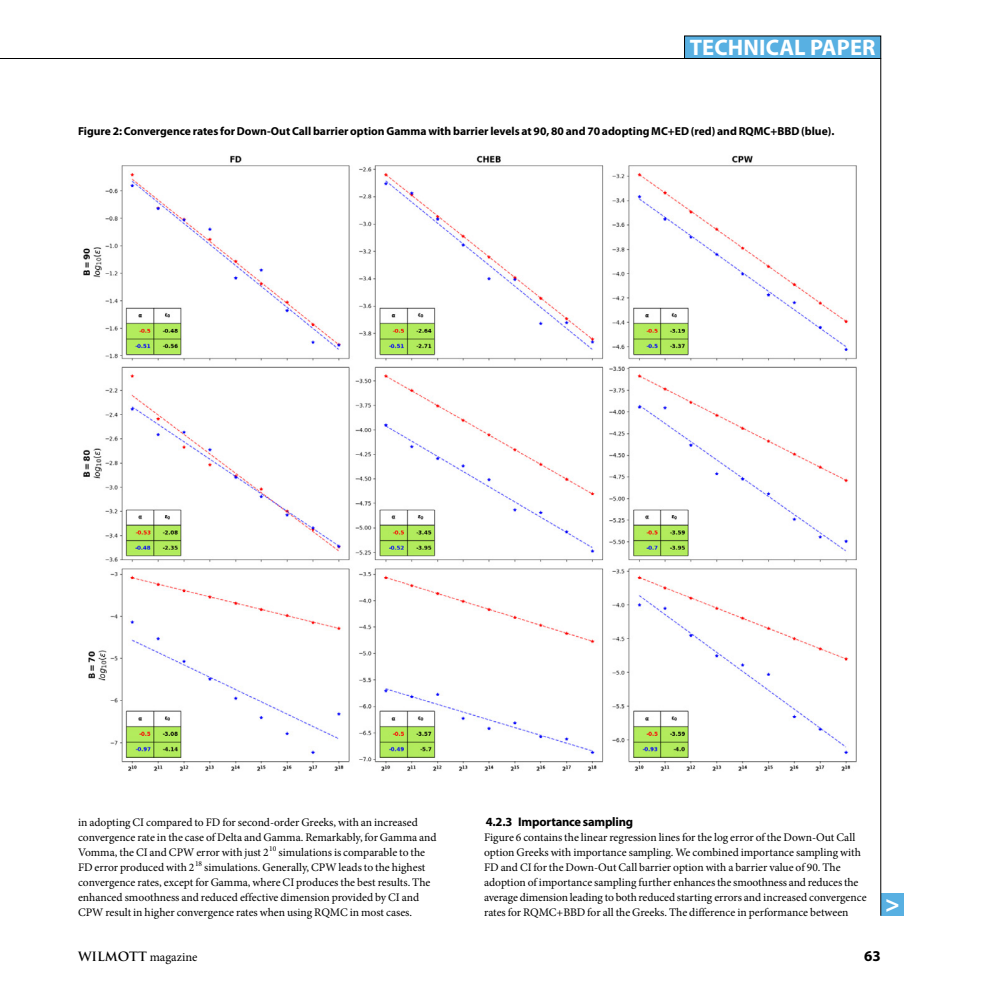
<style>
.page{position:relative;width:993px;height:993px;background:#fff}
.page>*{position:absolute;margin:0;border:0;box-sizing:border-box;transform-origin:0 0}
.t1{font:700 25px "Myriad Pro";color:#fff}
.t2{font:700 22.5px "Myriad Pro";letter-spacing:.005em;color:#fff}
.t3{font:700 15px "Myriad Pro";color:#000}
.t4{font:700 12.5px "Myriad Pro";letter-spacing:-.015em;color:#000}
.t5{font:12.5px "Minion Pro";color:#000}
.t6{font:11.5px/15px "Minion Pro";letter-spacing:-.005em;color:#000}
.t7{font:700 11.5px "Myriad Pro";color:#000}
.s1{font-family:"Trajan Pro";font-weight:700}
</style>
<div class="page">
<div style="left:880px;top:893px;width:23px;height:22px;background:#58b0e2"></div>
<hr style="left:0;top:58px;width:880px;height:1px;background:#000">
<div style="left:684px;top:36px;width:196px;height:22px;background:#58b0e2"></div>
<div style="left:684px;top:36px;width:196px;height:23px;border:1px solid #000"></div>
<hr style="left:880px;top:58px;width:1px;height:857px;background:#000">
<img style="left:83px;top:155px;width:774px;height:616px">
<h2 class="t2" style="left:689px;top:35px;width:187px">TECHNICAL PAPER</h2>
<p class="t7" style="left:78px;top:125px;width:757px">Figure 2: Convergence rates for Down-Out Call barrier option Gamma with barrier levels at 90, 80 and 70 adopting MC+ED (red) and RQMC+BBD (blue).</p>
<p class="t6" style="left:78px;top:814px;width:360px">in adopting CI compared to FD for second-order Greeks, with an increased convergence rate in the case of Delta and Gamma. Remarkably, for Gamma and Vomma, the CI and CPW error with just 2<sup>10</sup> simulations is comparable to the FD error produced with 2<sup>18</sup> simulations. Generally, CPW leads to the highest convergence rates, except for Gamma, where CI produces the best results. The enhanced smoothness and reduced effective dimension provided by CI and CPW result in higher convergence rates when using RQMC in most cases.</p>
<p class="t4" style="left:485px;top:814px;width:149px">4.2.3 Importance sampling</p>
<p class="t6" style="left:484px;top:829px;width:384px">Figure 6 contains the linear regression lines for the log error of the Down-Out Call option Greeks with importance sampling. We combined importance sampling with FD and CI for the Down-Out Call barrier option with a barrier value of 90. The adoption of importance sampling further enhances the smoothness and reduces the average dimension leading to both reduced starting errors and increased convergence rates for RQMC+BBD for all the Greeks. The difference in performance between</p>
<h1 class="t1" style="left:904px;top:897px;width:16px;rotate:90deg">^</h1>
<p class="t5" style="left:78px;top:948px;width:121px"><span class="s1">WILMOTT</span> magazine</p>
<h3 class="t3" style="left:864px;top:947px;width:18px">63</h3>
</div>
